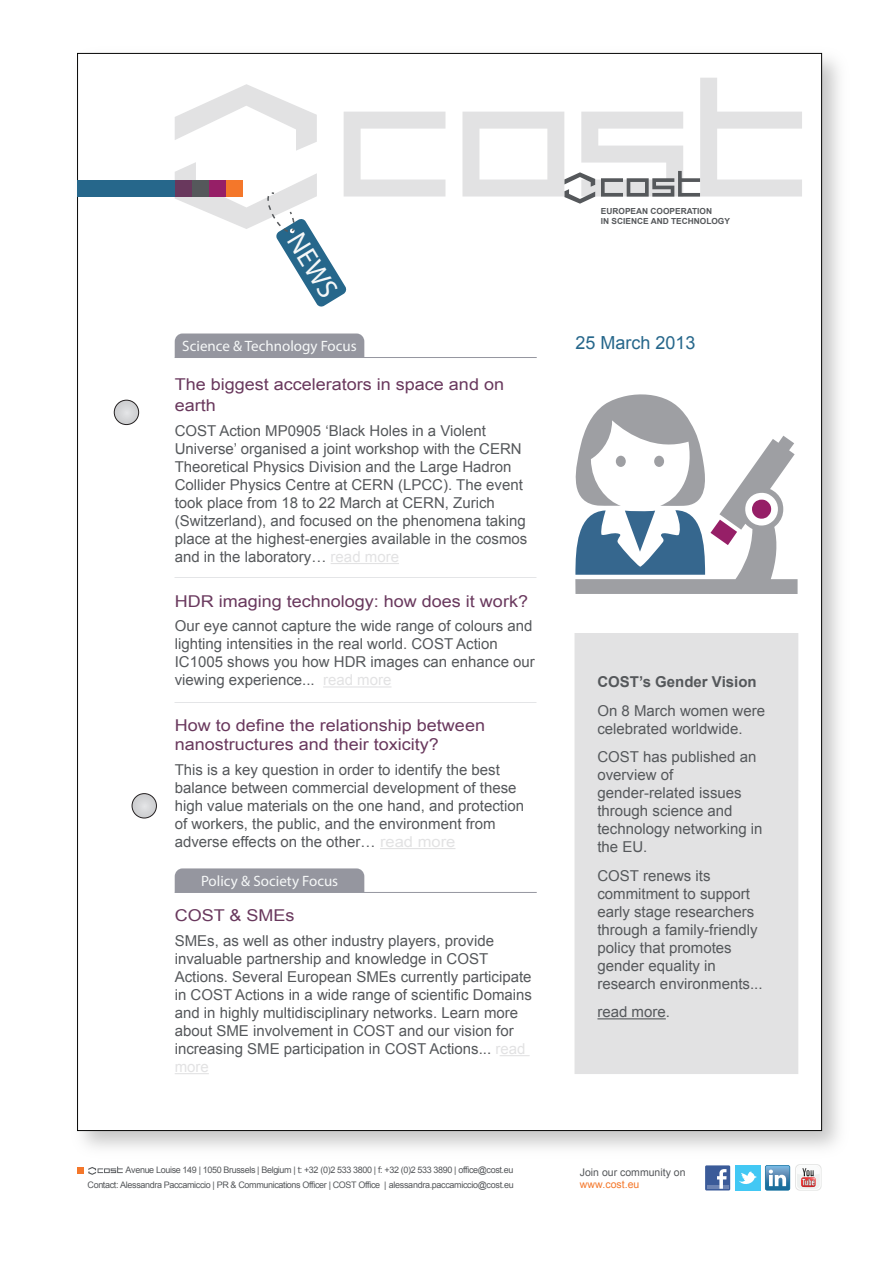
<style>
.page{position:relative;width:893px;height:1263px;background:#fff}
.page>*{position:absolute;margin:0;border:0;box-sizing:border-box;transform-origin:0 0}
.t1{font:28.35px "Myriad Pro";color:#f6f8f8}
.t2{font:18px "Arial";color:#26678b}
.t3{font:16.35px/21.6px "Arial";color:#69385d;scale:1.1 1}
.t4{font:15px/18px "Arial";color:#55585b}
.t5{font:15px "Myriad Pro";color:#f6f8f8}
.t6{font:700 15px "Arial";color:#55585b}
.t7{font:10.5px "Arial";color:#55585b}
.t8{font:10.5px "Arial";color:#f4772a}
.t9{font:9px/14.4px "Arial";letter-spacing:-.04em;color:#55585b;text-align:right}
.t10{font:700 8.4px/10.1px "Arial";color:#55585b}
.s1{color:#e2e2e3}
</style>
<div class="page">
<img style="left:77px;top:52px;width:762px;height:1096px">
<div style="left:77px;top:53px;width:745px;height:1078px;background:#fff;border:1px solid #050504"></div>
<svg style="left:175px;top:84px;width:270px;height:223px"></svg>
<div style="left:78px;top:180px;width:97px;height:17px;background:#26678b"></div>
<div style="left:175px;top:180px;width:17px;height:17px;background:#69385d"></div>
<div style="left:192px;top:180px;width:17px;height:17px;background:#55585b"></div>
<div style="left:209px;top:180px;width:17px;height:17px;background:#961f67"></div>
<div style="left:226px;top:180px;width:17px;height:17px;background:#f4772a"></div>
<svg style="left:462px;top:78px;width:340px;height:126px"></svg>
<svg style="left:114px;top:400px;width:25px;height:25px"></svg>
<div style="left:114px;top:400px;width:25px;height:25px;border:1px solid #231f20;border-radius:50%"></div>
<svg style="left:132px;top:794px;width:24px;height:24px"></svg>
<div style="left:132px;top:793px;width:24px;height:25px;border:1px solid #231f20;border-radius:50%"></div>
<div style="left:574px;top:633px;width:224px;height:441px;background:#e2e2e3"></div>
<svg style="left:575px;top:394px;width:223px;height:200px"></svg>
<hr style="left:597px;top:1018px;width:69px;height:1px;background:#55585b">
<div style="left:705px;top:1165px;width:25px;height:25px;background:#3b5b99"></div>
<hr style="left:707px;top:1185px;width:21px;height:4px;background:#6d84b3">
<svg style="left:717px;top:1169px;width:10px;height:20px"></svg>
<div style="left:735px;top:1165px;width:25px;height:25px;background:#42c8f4"></div>
<svg style="left:739px;top:1171px;width:18px;height:13px"></svg>
<hr style="left:331px;top:563px;width:68px;height:1px;background:#e2e2e3">
<hr style="left:323px;top:686px;width:68px;height:1px;background:#e2e2e3">
<svg style="left:88px;top:1166px;width:35px;height:9px"></svg>
<div style="left:78px;top:1167px;width:6px;height:7px;background:#f4772a"></div>
<div style="left:175px;top:333px;width:189px;height:24px;background:#95969f"></div>
<svg style="left:765px;top:1165px;width:25px;height:25px"></svg>
<svg style="left:795px;top:1164px;width:26px;height:26px"></svg>
<svg style="left:796px;top:1165px;width:25px;height:25px"></svg>
<svg style="left:797px;top:1166px;width:23px;height:23px"></svg>
<svg style="left:797px;top:1166px;width:23px;height:21px"></svg>
<hr style="left:380px;top:848px;width:75px;height:1px;background:#e2e2e3">
<div style="left:175px;top:868px;width:189px;height:24px;background:#95969f"></div>
<hr style="left:500px;top:1055px;width:30px;height:1px;background:#e2e2e3">
<hr style="left:175px;top:1073px;width:34px;height:1px;background:#e2e2e3">
<h1 class="t1" style="left:309px;top:226px;width:72px;rotate:59deg">NEWS</h1>
<p class="t5" style="left:182px;top:336px;width:176px">Science &amp; Technology Focus</p>
<p class="t3" style="left:175px;top:373px;width:301px">The biggest accelerators in space and on earth</p>
<p class="t4" style="left:175px;top:422px;width:354px">COST Action MP0905 ‘Black Holes in a Violent Universe’ organised a joint workshop with the CERN Theoretical Physics Division and the Large Hadron Collider Physics Centre at CERN (LPCC). The event took place from 18 to 22 March at CERN, Zurich (Switzerland), and focused on the phenomena taking place at the highest-energies available in the cosmos and in the laboratory… <span class="s1">read more</span></p>
<p class="t3" style="left:175px;top:590px;width:323px">HDR imaging technology: how does it work?</p>
<p class="t4" style="left:175px;top:617px;width:362px">Our eye cannot capture the wide range of colours and lighting intensities in the real world. COST Action IC1005 shows you how HDR images can enhance our viewing experience... <span class="s1">read more</span></p>
<p class="t3" style="left:175px;top:715px;width:284px;line-height:19.5px">How to define the relationship between nanostructures and their toxicity?</p>
<p class="t4" style="left:175px;top:761px;width:351px">This is a key question in order to identify the best balance between commercial development of these high value materials on the one hand, and protection of workers, the public, and the environment from adverse effects on the other… <span class="s1">read more</span></p>
<p class="t5" style="left:201px;top:871px;width:139px">Policy &amp; Society Focus</p>
<p class="t3" style="left:175px;top:905px;width:110px">COST &amp; SMEs</p>
<p class="t4" style="left:175px;top:932px;width:359px">SMEs, as well as other industry players, provide invaluable partnership and knowledge in COST Actions. Several European SMEs currently participate in COST Actions in a wide range of scientific Domains and in highly multidisciplinary networks. Learn more about SME involvement in COST and our vision for increasing SME participation in COST Actions... <span class="s1">read more</span></p>
<p class="t9" style="left:88px;top:1163px;width:428px">Avenue Louise 149 | 1050 Brussels | Belgium | t: +32 (0)2 533 3800 | f: +32 (0)2 533 3890 | office@cost.eu<br>Contact: Alessandra Paccamiccio | PR &amp; Communications Officer | COST Office | alessandra.paccamiccio@cost.eu</p>
<p class="t10" style="left:601px;top:207px;width:131px">EUROPEAN COOPERATION<br>IN SCIENCE AND TECHNOLOGY</p>
<p class="t2" style="left:575px;top:331px;width:122px">25 March 2013</p>
<p class="t6" style="left:597px;top:672px;width:161px">COST’s Gender Vision</p>
<p class="t4" style="left:597px;top:702px;width:169px">On 8 March women were celebrated worldwide.</p>
<p class="t4" style="left:597px;top:748px;width:167px">COST has published an overview of gender-related issues through science and technology networking in the EU.</p>
<p class="t4" style="left:597px;top:867px;width:167px">COST renews its commitment to support early stage researchers through a family-friendly policy that promotes gender equality in research environments...</p>
<p class="t4" style="left:597px;top:1003px;width:74px">read more.</p>
<p class="t7" style="left:580px;top:1165px;width:107px">Join our community on</p>
<p class="t8" style="left:580px;top:1177px;width:61px">www.cost.eu</p>
</div>
